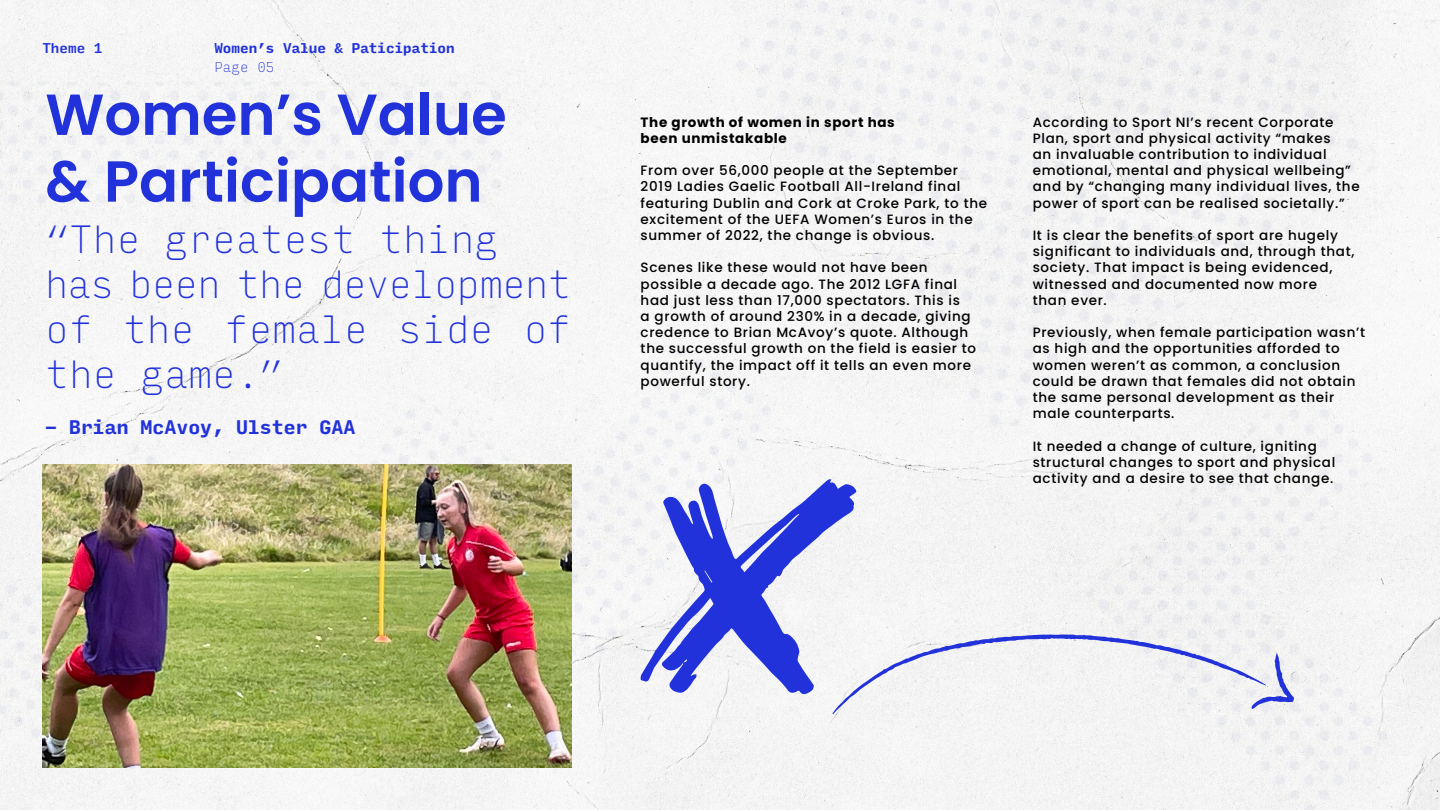
<style>
.page{position:relative;width:1440px;height:810px;background:#f5f5f5}
.page>*{position:absolute;margin:0;border:0;box-sizing:border-box;transform-origin:0 0}
.t1{font:600 57.75px/66.8px "Poppins";color:#2132db}
.t2{font:100 37.5px/45px "Input Mono";color:#2132db}
.t3{font:700 18.75px "Input Mono";color:#2132db}
.t4{font:500 13.5px/16.2px "Poppins";letter-spacing:.05em;color:#000}
.t5{font:700 13.5px/16.2px "Poppins";letter-spacing:.05em;color:#000}
.t6{font:700 13.5px "Input Mono";color:#2132db}
.t7{font:100 13.5px "Input Mono";color:#2132db}
.t8{font:500 13.5px "Input Mono";color:#2132db}
</style>
<div class="page">
<img style="left:42px;top:465px;width:530px;height:302px">
<svg style="left:833px;top:634px;width:461px;height:80px"></svg>
<svg style="left:641px;top:479px;width:216px;height:216px;fill:#f1f1f2"></svg>
<p class="t8" style="left:42px;top:36px;width:62px">Theme 1</p>
<p class="t6" style="left:214px;top:36px;width:242px">Women’s Value &amp; Paticipation</p>
<p class="t7" style="left:214px;top:55px;width:62px">Page 05</p>
<h1 class="t1" style="left:45px;top:82px;width:463px">Women’s Value &amp; Participation</h1>
<h2 class="t2" style="left:45px;top:215px;width:528px">“The greatest thing has been the development of the female side of the game.”</h2>
<h3 class="t3" style="left:45px;top:411px;width:312px">– Brian McAvoy, Ulster GAA</h3>
<p class="t5" style="left:641px;top:114px;width:256px">The growth of women in sport has been unmistakable</p>
<p class="t4" style="left:641px;top:163px;width:348px">From over 56,000 people at the September 2019 Ladies Gaelic Football All-Ireland final featuring Dublin and Cork at Croke Park, to the excitement of the UEFA Women’s Euros in the summer of 2022, the change is obvious.</p>
<p class="t4" style="left:641px;top:260px;width:337px">Scenes like these would not have been possible a decade ago. The 2012 LGFA final had just less than 17,000 spectators. This is<br>a growth of around 230% in a decade, giving credence to Brian McAvoy’s quote. Although the successful growth on the field is easier to quantify, the impact off it tells an even more powerful story.</p>
<p class="t4" style="left:1033px;top:114px;width:328px">According to Sport NI’s recent Corporate Plan, sport and physical activity “makes<br>an invaluable contribution to individual emotional, mental and physical wellbeing” and by “changing many individual lives, the power of sport can be realised societally.”</p>
<p class="t4" style="left:1033px;top:227px;width:323px">It is clear the benefits of sport are hugely significant to individuals and, through that, society. That impact is being evidenced, witnessed and documented now more<br>than ever.</p>
<p class="t4" style="left:1033px;top:325px;width:334px">Previously, when female participation wasn’t as high and the opportunities afforded to women weren’t as common, a conclusion could be drawn that females did not obtain the same personal development as their male counterparts.</p>
<p class="t4" style="left:1033px;top:438px;width:304px">It needed a change of culture, igniting structural changes to sport and physical activity and a desire to see that change.</p>
</div>
